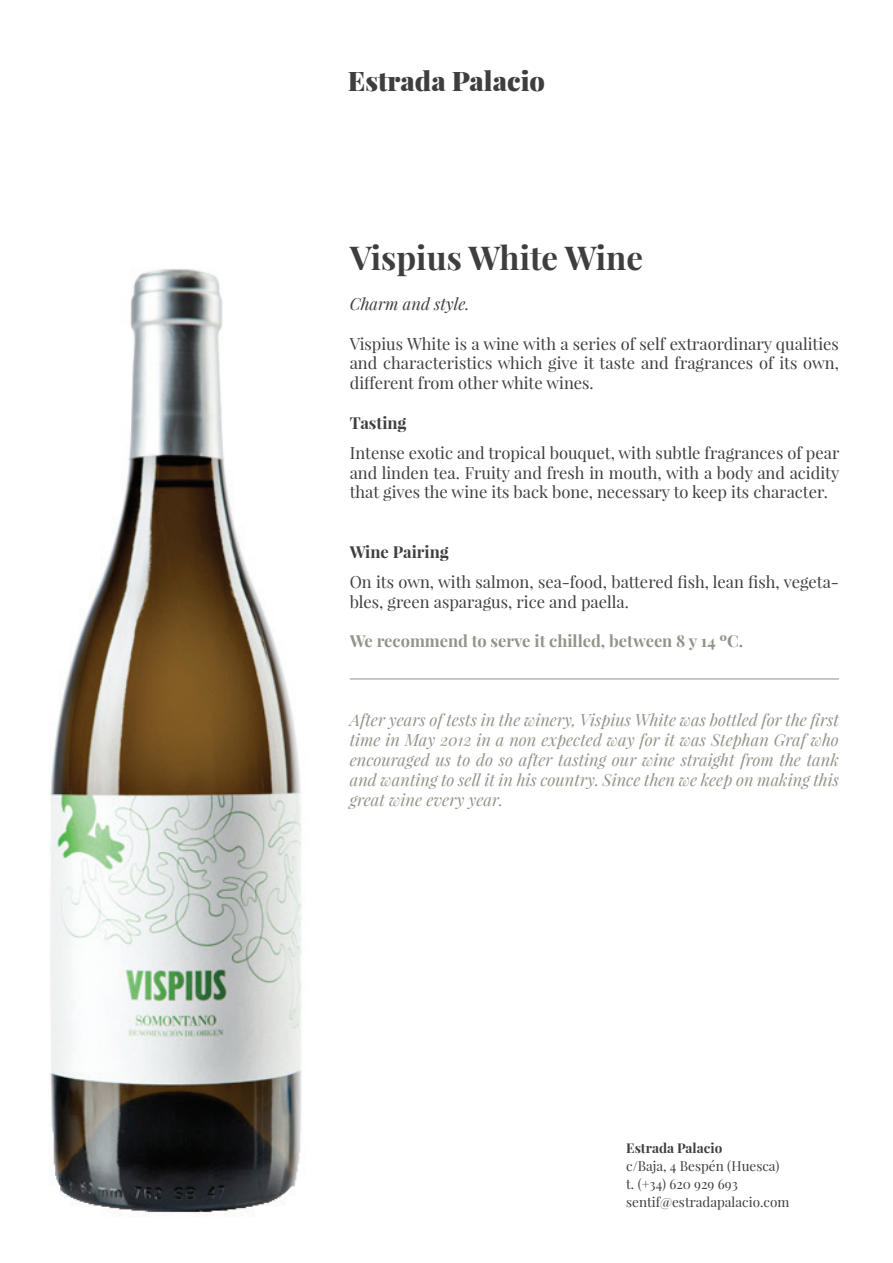
<style>
.page{position:relative;width:893px;height:1263px;background:#fff}
.page>*{position:absolute;margin:0;border:0;box-sizing:border-box;transform-origin:0 0}
.t1{font:700 33px "Playfair Display";color:#3e3e3f}
.t2{font:900 27px "Playfair Display";color:#3e3e3f}
.t3{font:16.5px/19.8px "Playfair Display";color:#3e3e3f;text-align:justify}
.t4{font:italic 16.5px/19.8px "Playfair Display";color:#939389;text-align:justify}
.t5{font:700 16.5px "Playfair Display";color:#939389}
.t6{font:700 16.5px "Playfair Display";color:#3e3e3f}
.t7{font:italic 16.5px "Playfair Display";color:#3e3e3f}
.t8{font:13.5px/18px "Playfair Display";color:#3e3e3f}
.t9{font:700 13.5px "Playfair Display";color:#3e3e3f}
</style>
<div class="page">
<hr style="left:350px;top:679px;width:489px;height:1px;background:#939389">
<img style="left:49px;top:269px;width:253px;height:944px">
<h2 class="t2" style="left:348px;top:63px;width:199px">Estrada Palacio</h2>
<h1 class="t1" style="left:350px;top:237px;width:295px">Vispius White Wine</h1>
<p class="t7" style="left:350px;top:293px;width:121px">Charm and style.</p>
<p class="t3" style="left:350px;top:333px;width:491px">Vispius White is a wine with a series of self extraordinary qualities and characteristics which give it taste and fragrances of its own, different from other white wines.</p>
<p class="t6" style="left:350px;top:412px;width:58px">Tasting</p>
<p class="t3" style="left:350px;top:443px;width:491px">Intense exotic and tropical bouquet, with subtle fragrances of pear and linden tea. Fruity and fresh in mouth, with a body and acidity that gives the wine its back bone, necessary to keep its character.</p>
<p class="t6" style="left:350px;top:541px;width:101px">Wine Pairing</p>
<p class="t3" style="left:350px;top:572px;width:491px">On its own, with salmon, sea-food, battered fish, lean fish, vegeta&shy;bles, green asparagus, rice and paella.</p>
<p class="t5" style="left:350px;top:630px;width:395px">We recommend to serve it chilled, between 8 y 14 ºC.</p>
<p class="t4" style="left:350px;top:710px;width:491px">After years of tests in the winery, Vispius White was bottled for the first time in May 2012 in a non expected way for it was Stephan Graf who encouraged us to do so after tasting our wine straight from the tank and wanting to sell it in his country. Since then we keep on making this great wine every year.</p>
<p class="t9" style="left:626px;top:1140px;width:98px">Estrada Palacio</p>
<p class="t8" style="left:626px;top:1157px;width:165px">c/Baja, 4 Bespén (Huesca) t. (+34) 620 929 693 sentif@estradapalacio.com</p>
</div>
